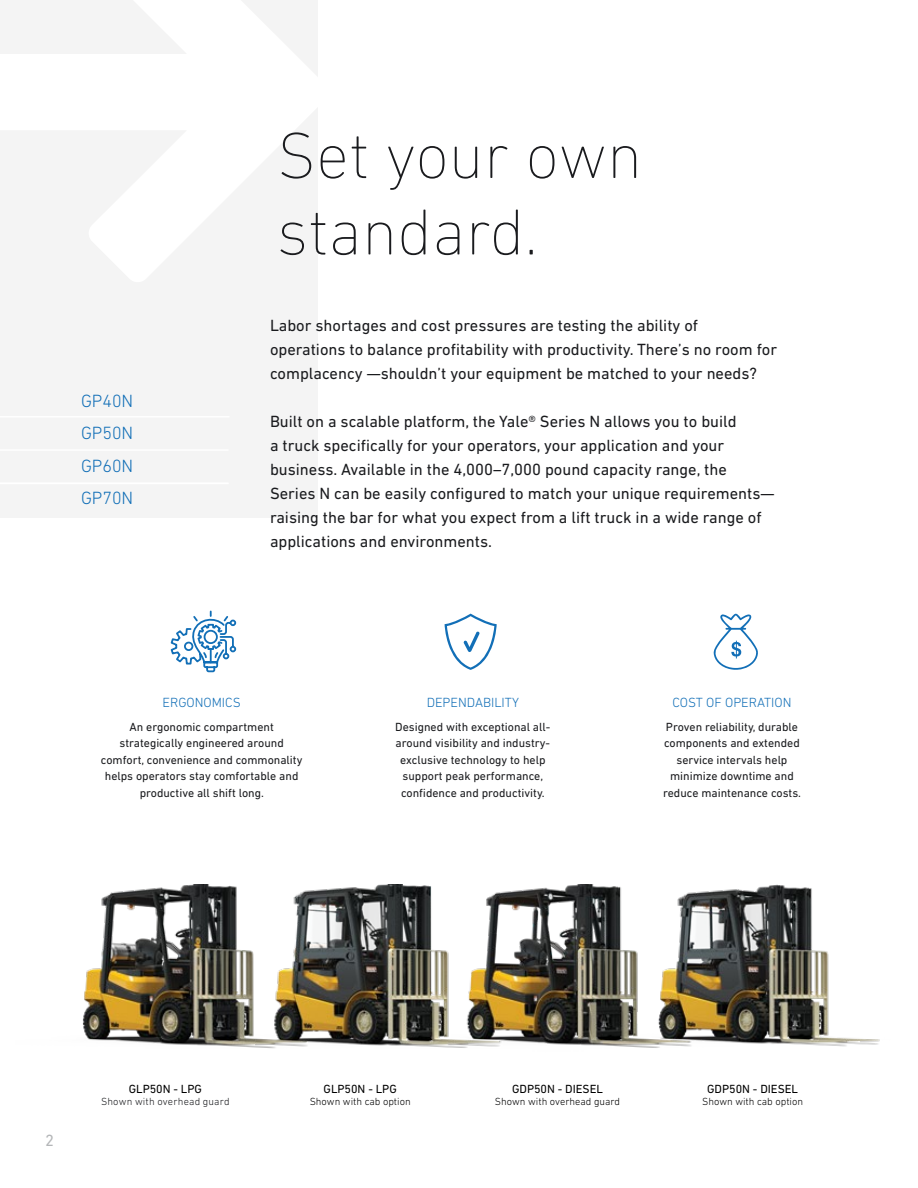
<style>
.page{position:relative;width:918px;height:1188px;background:#fff}
.page>*{position:absolute;margin:0;border:0;box-sizing:border-box;transform-origin:0 0}
.t1{font:200 66px/76.5px "DIN Next LT Pro";color:#1a1b1e}
.t2{font:300 18px/32.2px "DIN Next LT Pro";color:#126fb7;text-align:justify}
.t3{font:16.5px/24px "DIN Next LT Pro";color:#1a1b1e}
.t4{font:16.5px "DIN Next LT Pro";color:#b4b6b8}
.t5{font:300 13.5px "DIN Next LT Pro";color:#126fb7}
.t6{font:12px/16.5px "DIN Next LT Pro";color:#1a1b1e;text-align:center}
.t7{font:12px "DIN Next LT Pro";color:#000}
.t8{font:300 10.5px "DIN Next LT Pro";color:#000}
.t9{font:300 10.5px "DIN Next LT Pro";letter-spacing:.015em;color:#1a1b1e}
</style>
<div class="page">
<div style="left:0;top:0;width:318px;height:517px;background:#f4f4f4"></div>
<svg style="left:0;top:0;width:318px;height:282px"></svg>
<svg style="left:714px;top:614px;width:44px;height:56px"></svg>
<hr style="left:0;top:416px;width:230px;height:2px;background:#fff">
<hr style="left:0;top:449px;width:229px;height:2px;background:#fff">
<svg style="left:445px;top:614px;width:52px;height:56px"></svg>
<svg style="left:171px;top:611px;width:65px;height:61px"></svg>
<img style="left:82px;top:885px;width:798px;height:164px">
<hr style="left:0;top:483px;width:229px;height:1px;background:#fff">
<p class="t2" style="left:81px;top:385px;width:54px">GP40N GP50N GP60N GP70N</p>
<h1 class="t1" style="left:277px;top:117px;width:367px">Set your own standard.</h1>
<p class="t3" style="left:270px;top:313px;width:509px">Labor shortages and cost pressures are testing the ability of operations to balance profitability with productivity. There’s no room for complacency —shouldn’t your equipment be matched to your needs?</p>
<p class="t3" style="left:270px;top:409px;width:506px">Built on a scalable platform, the Yale® Series N allows you to build<br>a truck specifically for your operators, your application and your business. Available in the 4,000–7,000 pound capacity range, the Series N can be easily configured to match your unique requirements— raising the bar for what you expect from a lift truck in a wide range of applications and environments.</p>
<p class="t5" style="left:163px;top:695px;width:80px">ERGONOMICS</p>
<p class="t6" style="left:101px;top:718px;width:203px">An ergonomic compartment strategically engineered around comfort, convenience and commonality helps operators stay comfortable and productive all shift long.</p>
<p class="t5" style="left:427px;top:695px;width:94px">DEPENDABILITY</p>
<p class="t6" style="left:395px;top:718px;width:157px">Designed with exceptional all&shy;around visibility and industry&shy;exclusive technology to help support peak performance, confidence and productivity.</p>
<p class="t5" style="left:672px;top:695px;width:121px">COST OF OPERATION</p>
<p class="t6" style="left:663px;top:718px;width:140px">Proven reliability, durable components and extended service intervals help minimize downtime and reduce maintenance costs.</p>
<p class="t4" style="left:45px;top:1131px;width:10px">2</p>
<p class="t7" style="left:129px;top:1082px;width:75px">GLP50N - LPG</p>
<p class="t9" style="left:101px;top:1096px;width:130px">Shown with overhead guard</p>
<p class="t7" style="left:324px;top:1082px;width:75px">GLP50N - LPG</p>
<p class="t8" style="left:310px;top:1096px;width:103px">Shown with cab option</p>
<p class="t7" style="left:512px;top:1082px;width:92px">GDP50N - DIESEL</p>
<p class="t8" style="left:495px;top:1096px;width:127px">Shown with overhead guard</p>
<p class="t7" style="left:707px;top:1082px;width:92px">GDP50N - DIESEL</p>
<p class="t8" style="left:702px;top:1096px;width:103px">Shown with cab option</p>
</div>
